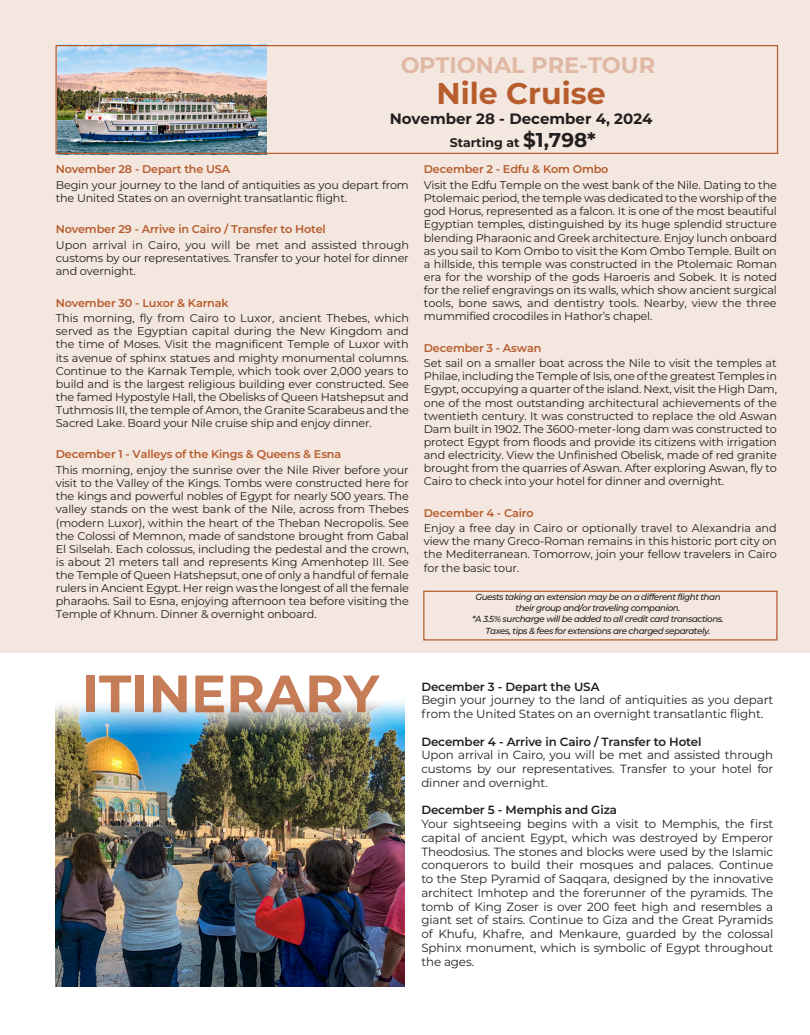
<style>
.page{position:relative;width:810px;height:1035px;background:#fff}
.page>*{position:absolute;margin:0;border:0;box-sizing:border-box;transform-origin:0 0}
.t1{font:700 52.5px "Montserrat";color:#b75c2d}
.t2{font:700 30px "Montserrat";color:#b75c2d}
.t3{font:700 22.5px "Montserrat";color:#dbad96}
.t4{font:700 15px "Montserrat";color:#231f20}
.t5{font:700 12.5px "Montserrat";color:#231f20}
.t6{font:11.88px/13.8px "Montserrat";letter-spacing:-.01em;color:#231f20;text-align:justify}
.t7{font:600 11.88px "Montserrat";letter-spacing:-.01em;color:#231f20}
.t8{font:11.25px/13.1px "Montserrat";letter-spacing:-.015em;color:#231f20;text-align:justify}
.t9{font:600 11.25px "Montserrat";letter-spacing:-.015em;color:#b75c2d}
.t10{font:italic 500 8.75px/11.2px "Montserrat";letter-spacing:-.05em;color:#231f20;text-align:center}
.s1{font-size:20px}
</style>
<div class="page">
<div style="left:0;top:0;width:810px;height:652px;background:#f4e7df"></div>
<img style="left:57px;top:47px;width:209px;height:105px">
<div style="left:55px;top:45px;width:723px;height:109px;border:1px solid #b75c2d"></div>
<div style="left:423px;top:591px;width:355px;height:50px;border:1px solid #b75c2d"></div>
<img style="left:56px;top:701px;width:349px;height:286px">
<h3 class="t3" style="left:400px;top:49px;width:257px">OPTIONAL PRE-TOUR</h3>
<h2 class="t2" style="left:437px;top:72px;width:171px">Nile Cruise</h2>
<h3 class="t4" style="left:390px;top:108px;width:264px">November 28 - December 4, 2024</h3>
<p class="t5" style="left:450px;top:133px;width:148px">Starting at <span class="s1">$1,798*</span></p>
<p class="t9" style="left:56px;top:161px;width:176px">November 28 - Depart the USA</p>
<p class="t8" style="left:56px;top:178px;width:355px">Begin your journey to the land of antiquities as you depart from the United States on an overnight transatlantic flight.</p>
<p class="t9" style="left:56px;top:221px;width:272px">November 29 - Arrive in Cairo / Transfer to Hotel</p>
<p class="t8" style="left:56px;top:238px;width:355px">Upon arrival in Cairo, you will be met and assisted through customs by our representatives. Transfer to your hotel for dinner and overnight.</p>
<p class="t9" style="left:56px;top:295px;width:174px">November 30 - Luxor &amp; Karnak</p>
<p class="t8" style="left:56px;top:311px;width:355px">This morning, fly from Cairo to Luxor, ancient Thebes, which served as the Egyptian capital during the New Kingdom and the time of Moses. Visit the magnificent Temple of Luxor with its avenue of sphinx statues and mighty monumental columns.<br>Continue to the Karnak Temple, which took over 2,000 years to build and is the largest religious building ever constructed. See the famed Hypostyle Hall, the Obelisks of Queen Hatshepsut and Tuthmosis III, the temple of Amon, the Granite Scarabeus and the Sacred Lake. Board your Nile cruise ship and enjoy dinner.</p>
<p class="t9" style="left:56px;top:446px;width:287px">December 1 - Valleys of the Kings &amp; Queens &amp; Esna</p>
<p class="t8" style="left:56px;top:463px;width:355px">This morning, enjoy the sunrise over the Nile River before your visit to the Valley of the Kings. Tombs were constructed here for the kings and powerful nobles of Egypt for nearly 500 years. The valley stands on the west bank of the Nile, across from Thebes (modern Luxor), within the heart of the Theban Necropolis. See the Colossi of Memnon, made of sandstone brought from Gabal El Silselah. Each colossus, including the pedestal and the crown, is about 21 meters tall and represents King Amenhotep III. See the Temple of Queen Hatshepsut, one of only a handful of female rulers in Ancient Egypt. Her reign was the longest of all the female pharaohs. Sail to Esna, enjoying afternoon tea before visiting the Temple of Khnum. Dinner &amp; overnight onboard.</p>
<p class="t9" style="left:424px;top:161px;width:186px">December 2 - Edfu &amp; Kom Ombo</p>
<p class="t8" style="left:424px;top:178px;width:355px">Visit the Edfu Temple on the west bank of the Nile. Dating to the Ptolemaic period, the temple was dedicated to the worship of the god Horus, represented as a falcon. It is one of the most beautiful Egyptian temples, distinguished by its huge splendid structure blending Pharaonic and Greek architecture. Enjoy lunch onboard as you sail to Kom Ombo to visit the Kom Ombo Temple. Built on a hillside, this temple was constructed in the Ptolemaic Roman era for the worship of the gods Haroeris and Sobek. It is noted for the relief engravings on its walls, which show ancient surgical tools, bone saws, and dentistry tools. Nearby, view the three mummified crocodiles in Hathor’s chapel.</p>
<p class="t9" style="left:424px;top:340px;width:119px">December 3 - Aswan</p>
<p class="t8" style="left:424px;top:356px;width:355px">Set sail on a smaller boat across the Nile to visit the temples at Philae, including the Temple of Isis, one of the greatest Temples in Egypt, occupying a quarter of the island. Next, visit the High Dam, one of the most outstanding architectural achievements of the twentieth century. It was constructed to replace the old Aswan Dam built in 1902. The 3600-meter-long dam was constructed to protect Egypt from floods and provide its citizens with irrigation and electricity. View the Unfinished Obelisk, made of red granite brought from the quarries of Aswan. After exploring Aswan, fly to Cairo to check into your hotel for dinner and overnight.</p>
<p class="t9" style="left:424px;top:505px;width:111px">December 4 - Cairo</p>
<p class="t8" style="left:424px;top:521px;width:355px">Enjoy a free day in Cairo or optionally travel to Alexandria and view the many Greco-Roman remains in this historic port city on the Mediterranean. Tomorrow, join your fellow travelers in Cairo for the basic tour.</p>
<p class="t10" style="left:472px;top:591px;width:253px">Guests taking an extension may be on a different flight than their group and/or traveling companion.<br>*A 3.5% surcharge will be added to all credit card transactions.<br>Taxes, tips &amp; fees for extensions are charged separately.</p>
<h1 class="t1" style="left:82px;top:656px;width:299px">ITINERARY</h1>
<p class="t7" style="left:421px;top:678px;width:180px">December 3 - Depart the USA</p>
<p class="t6" style="left:421px;top:693px;width:353px">Begin your journey to the land of antiquities as you depart from the United States on an overnight transatlantic flight.</p>
<p class="t7" style="left:421px;top:733px;width:282px">December 4 - Arrive in Cairo / Transfer to Hotel</p>
<p class="t6" style="left:421px;top:748px;width:353px">Upon arrival in Cairo, you will be met and assisted through customs by our representatives. Transfer to your hotel for dinner and overnight.</p>
<p class="t7" style="left:421px;top:802px;width:197px">December 5 - Memphis and Giza</p>
<p class="t6" style="left:421px;top:817px;width:353px">Your sightseeing begins with a visit to Memphis, the first capital of ancient Egypt, which was destroyed by Emperor Theodosius. The stones and blocks were used by the Islamic conquerors to build their mosques and palaces. Continue to the Step Pyramid of Saqqara, designed by the innovative architect Imhotep and the forerunner of the pyramids. The tomb of King Zoser is over 200 feet high and resembles a giant set of stairs. Continue to Giza and the Great Pyramids of Khufu, Khafre, and Menkaure, guarded by the colossal Sphinx monument, which is symbolic of Egypt throughout the ages.</p>
</div>
